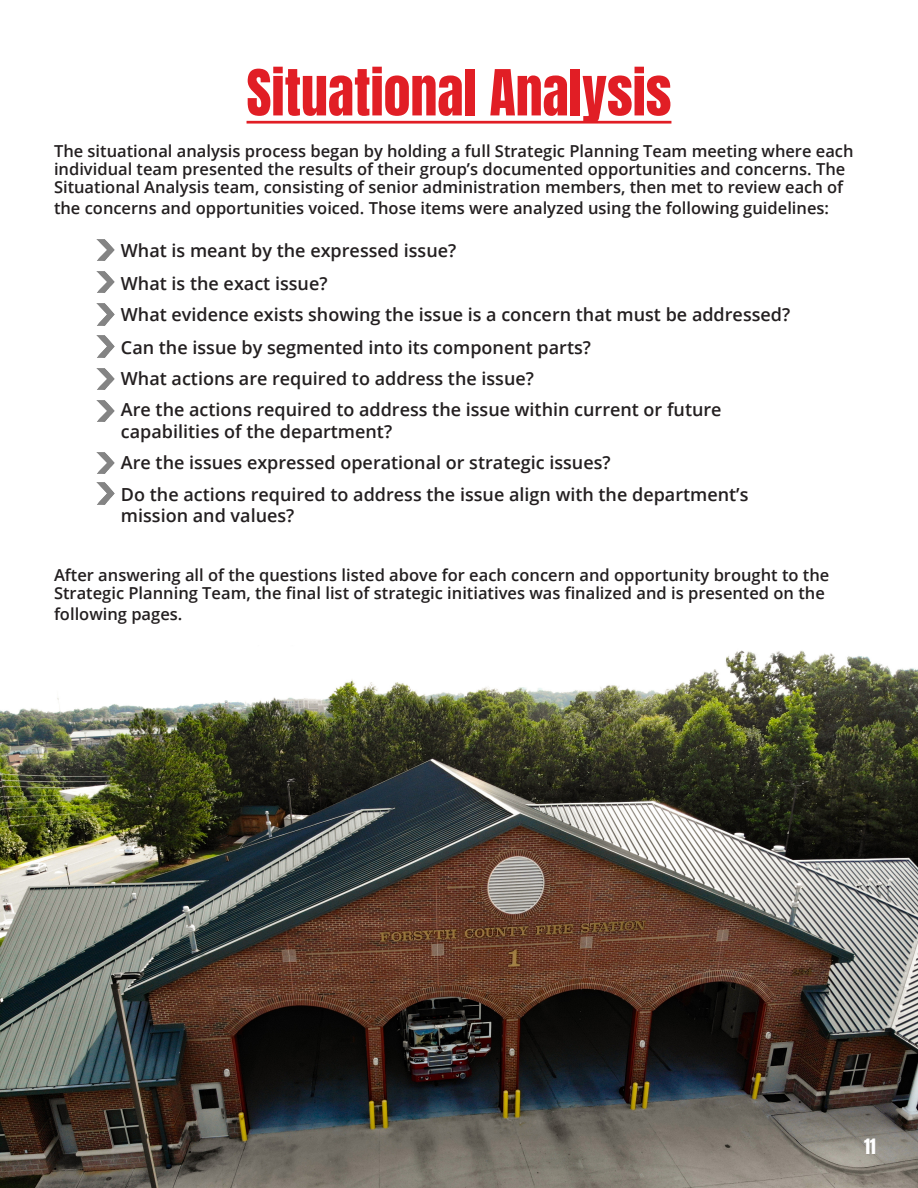
<style>
.page{position:relative;width:918px;height:1188px;background:#fff}
.page>*{position:absolute;margin:0;border:0;box-sizing:border-box;transform-origin:0 0}
.t1{font:54px "Anton";color:#e11e25}
.t2{font:600 18px/21.6px "Open Sans";color:#231f20}
.t3{font:18px "Anton";color:#fff}
.t4{font:600 16.5px/18px "Open Sans";color:#231f20}
</style>
<div class="page">
<hr style="left:247px;top:121px;width:424px;height:3px;background:#e11e25">
<img style="left:96px;top:239px;width:18px;height:22px">
<img style="left:0;top:650px;width:918px;height:538px">
<img style="left:96px;top:271px;width:18px;height:22px">
<img style="left:97px;top:304px;width:17px;height:21px">
<img style="left:97px;top:336px;width:17px;height:21px">
<img style="left:96px;top:368px;width:18px;height:21px">
<img style="left:96px;top:400px;width:18px;height:22px">
<img style="left:96px;top:452px;width:18px;height:21px">
<img style="left:97px;top:483px;width:17px;height:21px">
<p class="t1" style="left:247px;top:65px;width:426px">Situational Analysis</p>
<p class="t4" style="left:54px;top:141px;width:801px">The situational analysis process began by holding a full Strategic Planning Team meeting where each individual team presented the results of their group’s documented opportunities and concerns. The<br>Situational Analysis team, consisting of senior administration members, then met to review each of</p>
<p class="t4" style="left:54px;top:198px;width:777px">the concerns and opportunities voiced. Those items were analyzed using the following guidelines:</p>
<p class="t2" style="left:121px;top:240px;width:337px">What is meant by the expressed issue?</p>
<p class="t2" style="left:121px;top:272px;width:208px">What is the exact issue?</p>
<p class="t2" style="left:121px;top:303px;width:671px">What evidence exists showing the issue is a concern that must be addressed?</p>
<p class="t2" style="left:121px;top:336px;width:472px">Can the issue by segmented into its component parts?</p>
<p class="t2" style="left:121px;top:368px;width:415px">What actions are required to address the issue?</p>
<p class="t2" style="left:121px;top:399px;width:602px">Are the actions required to address the issue within current or future capabilities of the department?</p>
<p class="t2" style="left:121px;top:451px;width:491px">Are the issues expressed operational or strategic issues?</p>
<p class="t2" style="left:121px;top:483px;width:629px">Do the actions required to address the issue align with the department’s mission and values?</p>
<p class="t4" style="left:54px;top:566px;width:777px">After answering all of the questions listed above for each concern and opportunity brought to the<br>Strategic Planning Team, the final list of strategic initiatives was finalized and is presented on the</p>
<p class="t4" style="left:54px;top:605px;width:130px">following pages.</p>
<p class="t3" style="left:864px;top:1138px;width:13px">11</p>
</div>
